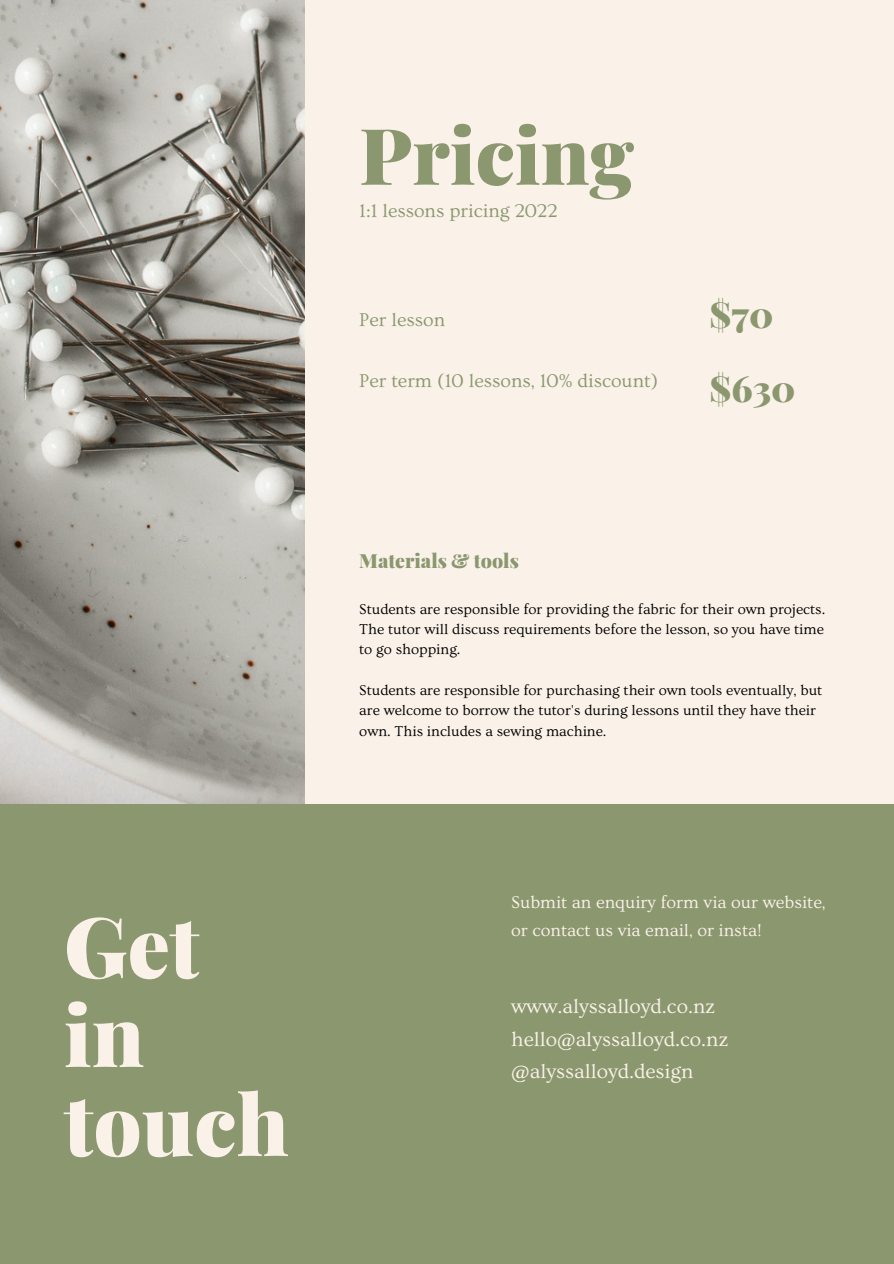
<style>
.page{position:relative;width:894px;height:1264px;background:#fff}
.page>*{position:absolute;margin:0;border:0;box-sizing:border-box;transform-origin:0 0}
.t1{font:900 84px "Playfair Display";color:#faf2e9}
.t2{font:900 78px "Playfair Display";color:#8b976f}
.t3{font:900 36px "Playfair Display";color:#8b976f}
.t4{font:21px "Ovo";color:#faf2e9}
.t5{font:19.5px "Ovo";color:#8b976f}
.t6{font:900 19.5px "Playfair Display";color:#8b976f}
.t7{font:18px/28.2px "Ovo";color:#faf2e9}
.t8{font:15px/20.2px "Ovo";color:#000;text-align:justify}
</style>
<div class="page">
<div style="left:0;top:0;width:893px;height:1263px;background:#faf2e9"></div>
<img style="left:0;top:0;width:304px;height:804px">
<div style="left:0;top:804px;width:893px;height:459px;background:#8b976f"></div>
<p class="t1" style="left:64px;top:887px;width:137px">Get</p>
<p class="t1" style="left:64px;top:976px;width:82px">in</p>
<p class="t1" style="left:64px;top:1065px;width:226px">touch</p>
<p class="t2" style="left:359px;top:100px;width:276px">Pricing</p>
<p class="t5" style="left:359px;top:200px;width:200px">1:1 lessons pricing 2022</p>
<p class="t5" style="left:359px;top:309px;width:87px">Per lesson</p>
<p class="t5" style="left:359px;top:370px;width:300px">Per term (10 lessons, 10% discount)</p>
<p class="t3" style="left:709px;top:289px;width:65px">$70</p>
<p class="t3" style="left:709px;top:363px;width:87px">$630</p>
<p class="t6" style="left:359px;top:547px;width:161px">Materials &amp; tools</p>
<p class="t8" style="left:359px;top:599px;width:467px">Students are responsible for providing the fabric for their own projects.<br>The tutor will discuss requirements before the lesson, so you have time to go shopping.</p>
<p class="t8" style="left:359px;top:680px;width:464px;text-align:left">Students are responsible for purchasing their own tools eventually, but are welcome to borrow the tutor's during lessons until they have their own. This includes a sewing machine.</p>
<p class="t7" style="left:511px;top:888px;width:316px">Submit an enquiry form via our website, or contact us via email, or insta!</p>
<p class="t4" style="left:511px;top:994px;width:206px">www.alyssalloyd.co.nz</p>
<p class="t4" style="left:511px;top:1027px;width:219px">hello@alyssalloyd.co.nz</p>
<p class="t4" style="left:511px;top:1059px;width:184px">@alyssalloyd.design</p>
</div>
